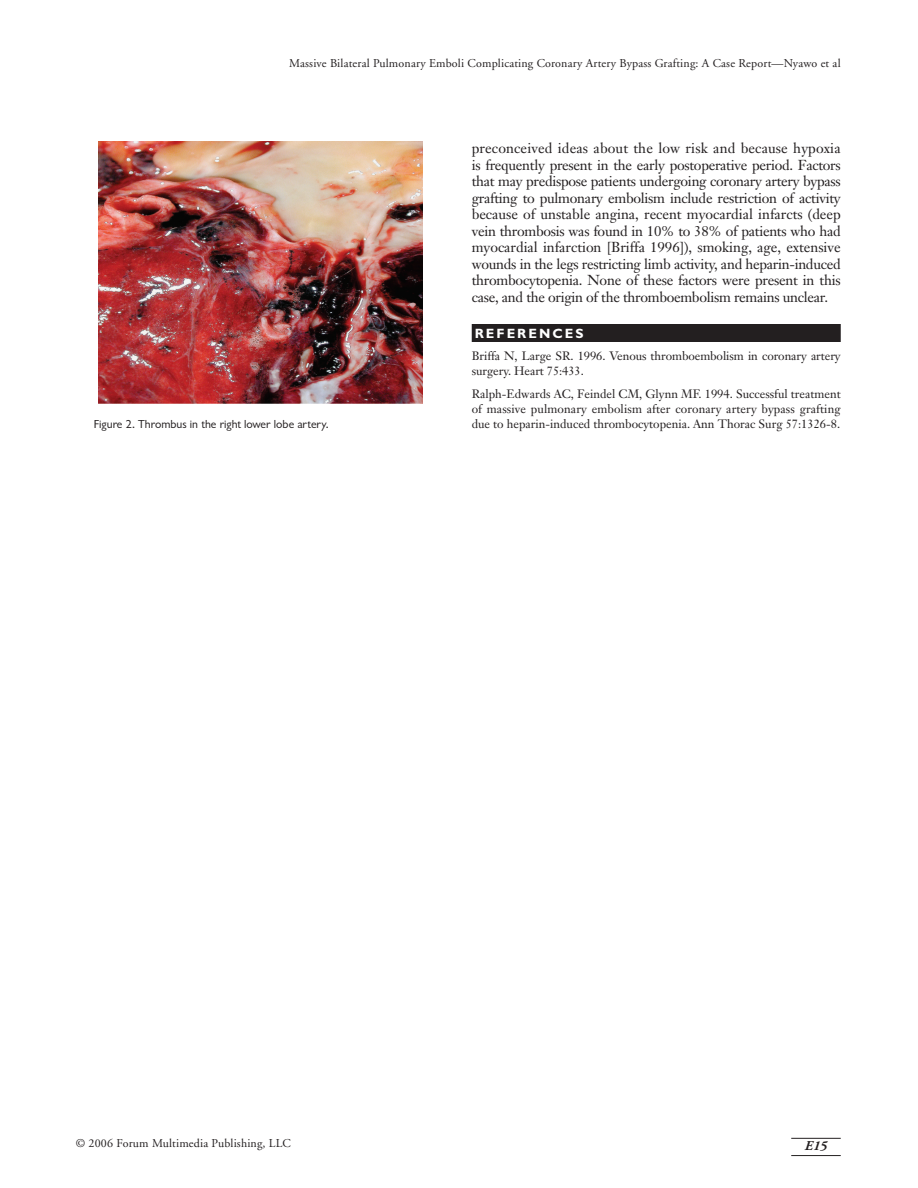
<style>
.page{position:relative;width:918px;height:1188px;background:#fff}
.page>*{position:absolute;margin:0;border:0;box-sizing:border-box;transform-origin:0 0}
.t1{font:14.25px/16.5px "Janson Text";letter-spacing:-.02em;color:#231f20;text-align:justify}
.t2{font:13.5px "Classical Sans Bold DTC";letter-spacing:.15em;color:#fff}
.t3{font:italic 700 13.5px "Adobe Garamond";color:#231f20}
.t4{font:12px/15px "Janson Text";color:#231f20}
.t5{font:12px "Adobe Garamond";letter-spacing:.015em;color:#231f20}
.t6{font:12px "Classical Sans Regular DTC";color:#231f20}
</style>
<div class="page">
<hr style="left:791px;top:1138px;width:50px;height:1px;background:#231f20">
<hr style="left:791px;top:1155px;width:50px;height:1px;background:#231f20">
<div style="left:472px;top:324px;width:369px;height:18px;background:#231f20"></div>
<img style="left:98px;top:141px;width:324px;height:262px">
<p class="t5" style="left:289px;top:58px;width:553px">Massive Bilateral Pulmonary Emboli Complicating Coronary Artery Bypass Grafting: A Case Report—Nyawo et al</p>
<p class="t1" style="left:472px;top:141px;width:371px">preconceived ideas about the low risk and because hypoxia is frequently present in the early postoperative period. Factors that may predispose patients undergoing coronary artery bypass grafting to pulmonary embolism include restriction of activity because of unstable angina, recent myocardial infarcts (deep vein thrombosis was found in 10% to 38% of patients who had myocardial infarction [Briffa 1996]), smoking, age, extensive wounds in the legs restricting limb activity, and heparin-induced thrombocytopenia. None of these factors were present in this case, and the origin of the thromboembolism remains unclear.</p>
<p class="t2" style="left:475px;top:328px;width:110px">REFERENCES</p>
<p class="t4" style="left:472px;top:350px;width:370px">Briffa N, Large SR. 1996. Venous thromboembolism in coronary artery surgery. Heart 75:433.</p>
<p class="t4" style="left:472px;top:387px;width:371px">Ralph-Edwards AC, Feindel CM, Glynn MF. 1994. Successful treatment of massive pulmonary embolism after coronary artery bypass grafting</p>
<p class="t6" style="left:94px;top:420px;width:236px">Figure 2. Thrombus in the right lower lobe artery.</p>
<p class="t4" style="left:472px;top:417px;width:370px">due to heparin-induced thrombocytopenia. Ann Thorac Surg 57:1326-8.</p>
<p class="t5" style="left:76px;top:1138px;width:217px">© 2006 Forum Multimedia Publishing, LLC</p>
<p class="t3" style="left:805px;top:1141px;width:24px">E15</p>
</div>
